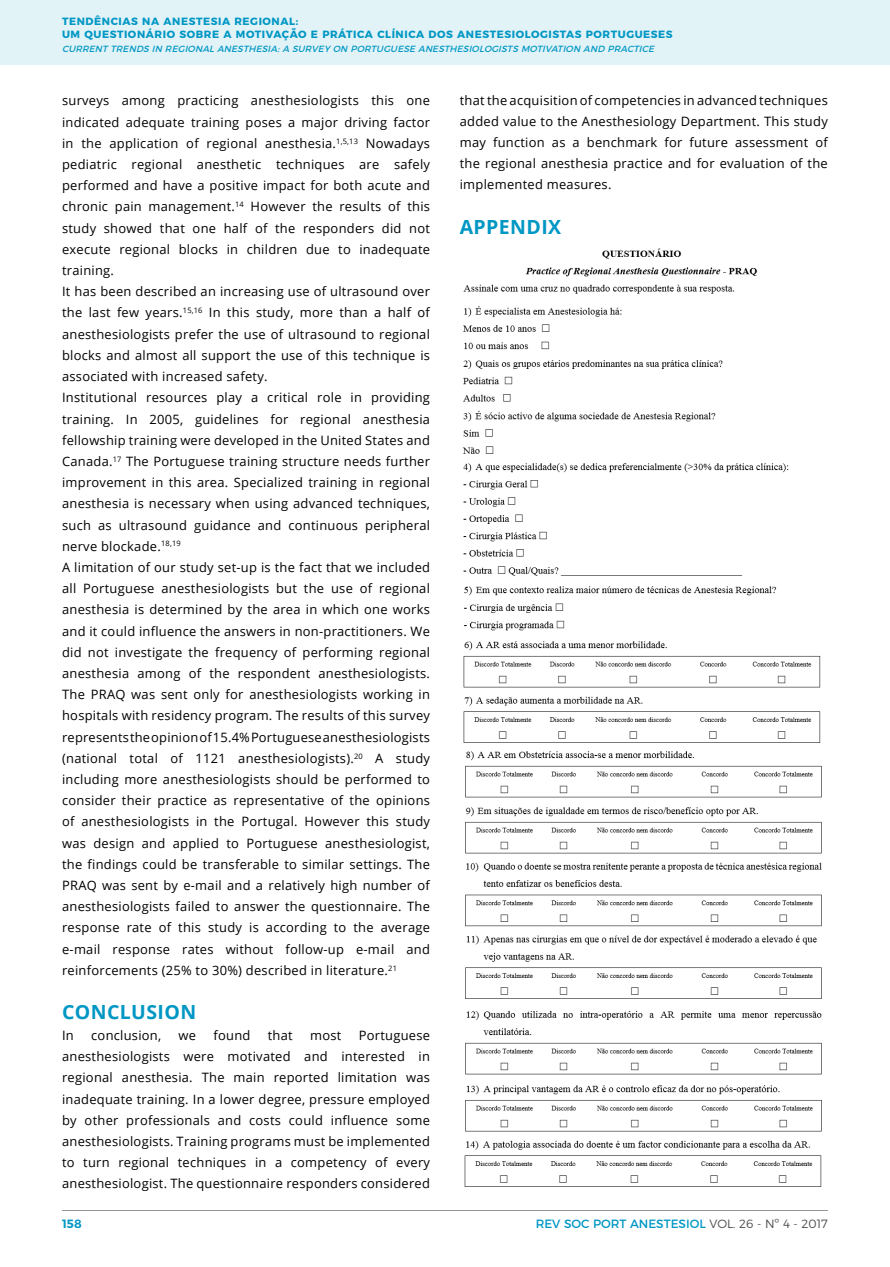
<style>
.page{position:relative;width:890px;height:1267px;background:#fff}
.page>*{position:absolute;margin:0;border:0;box-sizing:border-box;transform-origin:0 0}
.t1{font:700 19.5px "Open Sans";letter-spacing:.02em;color:#0197c4}
.t2{font:12.9px/21.1px "Open Sans";letter-spacing:.02em;color:#000;text-align:justify}
.t3{font:12px "Montserrat";color:#0097c4}
.t4{font:600 12px "Montserrat";color:#0097c4}
.t5{font:700 10.5px "Montserrat";letter-spacing:.055em;color:#0097c4}
.t6{font:italic 9px "Montserrat";color:#0097c4}
.s1{font-weight:300;color:#4d4d4f}
</style>
<div class="page">
<div style="left:0;top:0;width:889px;height:65px;background:#e2f3f7"></div>
<hr style="left:62px;top:1210px;width:765px;height:1px;background:#939598">
<img style="left:462px;top:248px;width:360px;height:939px">
<h1 class="t5" style="left:62px;top:13px;width:238px">TENDÊNCIAS NA ANESTESIA REGIONAL:</h1>
<h1 class="t5" style="left:62px;top:26px;width:612px">UM QUESTIONÁRIO SOBRE A MOTIVAÇÃO E PRÁTICA CLÍNICA DOS ANESTESIOLOGISTAS PORTUGUESES</h1>
<h1 class="t6" style="left:62px;top:41px;width:596px">CURRENT TRENDS IN REGIONALANESTHESIA:A SURVEY ON PORTUGUESE ANESTHESIOLOGISTS MOTIVATION AND PRACTICE</h1>
<p class="t2" style="left:62px;top:90px;width:369px">surveys among practicing anesthesiologists this one indicated adequate training poses a major driving factor in the application of regional anesthesia.<sup>1,5,13</sup> Nowadays pediatric regional anesthetic techniques are safely performed and have a positive impact for both acute and chronic pain management.<sup>14</sup> However the results of this study showed that one half of the responders did not execute regional blocks in children due to inadequate training.</p>
<p class="t2" style="left:62px;top:281px;width:369px">It has been described an increasing use of ultrasound over the last few years.<sup>15,16</sup> In this study, more than a half of anesthesiologists prefer the use of ultrasound to regional blocks and almost all support the use of this technique is associated with increased safety.</p>
<p class="t2" style="left:62px;top:387px;width:369px">Institutional resources play a critical role in providing training. In 2005, guidelines for regional anesthesia fellowship training were developed in the United States and Canada.<sup>17</sup> The Portuguese training structure needs further improvement in this area. Specialized training in regional anesthesia is necessary when using advanced techniques, such as ultrasound guidance and continuous peripheral nerve blockade.<sup>18,19</sup></p>
<p class="t2" style="left:62px;top:556px;width:369px">A limitation of our study set-up is the fact that we included all Portuguese anesthesiologists but the use of regional anesthesia is determined by the area in which one works and it could influence the answers in non-practitioners. We did not investigate the frequency of performing regional anesthesia among of the respondent anesthesiologists.<br>The PRAQ was sent only for anesthesiologists working in hospitals with residency program. The results of this survey represents the opinion of 15.4% Portuguese anesthesiologists (national total of 1121 anesthesiologists).<sup>20</sup> A study including more anesthesiologists should be performed to consider their practice as representative of the opinions of anesthesiologists in the Portugal. However this study was design and applied to Portuguese anesthesiologist, the findings could be transferable to similar settings. The PRAQ was sent by e-mail and a relatively high number of anesthesiologists failed to answer the questionnaire. The response rate of this study is according to the average e-mail response rates without follow-up e-mail and reinforcements (25% to 30%) described in literature.<sup>21</sup></p>
<h1 class="t1" style="left:62px;top:998px;width:136px">CONCLUSION</h1>
<p class="t2" style="left:62px;top:1024px;width:13px">In</p>
<p class="t2" style="left:91px;top:1024px;width:72px">conclusion,</p>
<p class="t2" style="left:179px;top:1024px;width:19px">we</p>
<p class="t2" style="left:213px;top:1024px;width:38px">found</p>
<p class="t2" style="left:268px;top:1024px;width:26px">that</p>
<p class="t2" style="left:310px;top:1024px;width:33px">most</p>
<p class="t2" style="left:62px;top:1024px;width:369px;text-indent:296px">Portuguese anesthesiologists were motivated and interested in regional anesthesia. The main reported limitation was inadequate training. In a lower degree, pressure employed by other professionals and costs could influence some anesthesiologists. Training programs must be implemented to turn regional techniques in a competency of every anesthesiologist. The questionnaire responders considered</p>
<p class="t2" style="left:460px;top:90px;width:369px">that the acquisition of competencies in advanced techniques added value to the Anesthesiology Department. This study may function as a benchmark for future assessment of the regional anesthesia practice and for evaluation of the implemented measures.</p>
<p class="t1" style="left:460px;top:214px;width:103px">APPENDIX</p>
<p class="t4" style="left:62px;top:1214px;width:21px">158</p>
<p class="t3" style="left:535px;top:1214px;width:293px">REV SOC PORT ANESTESIOL <span class="s1">VOL. 26 - Nº 4 - 2017</span></p>
</div>
